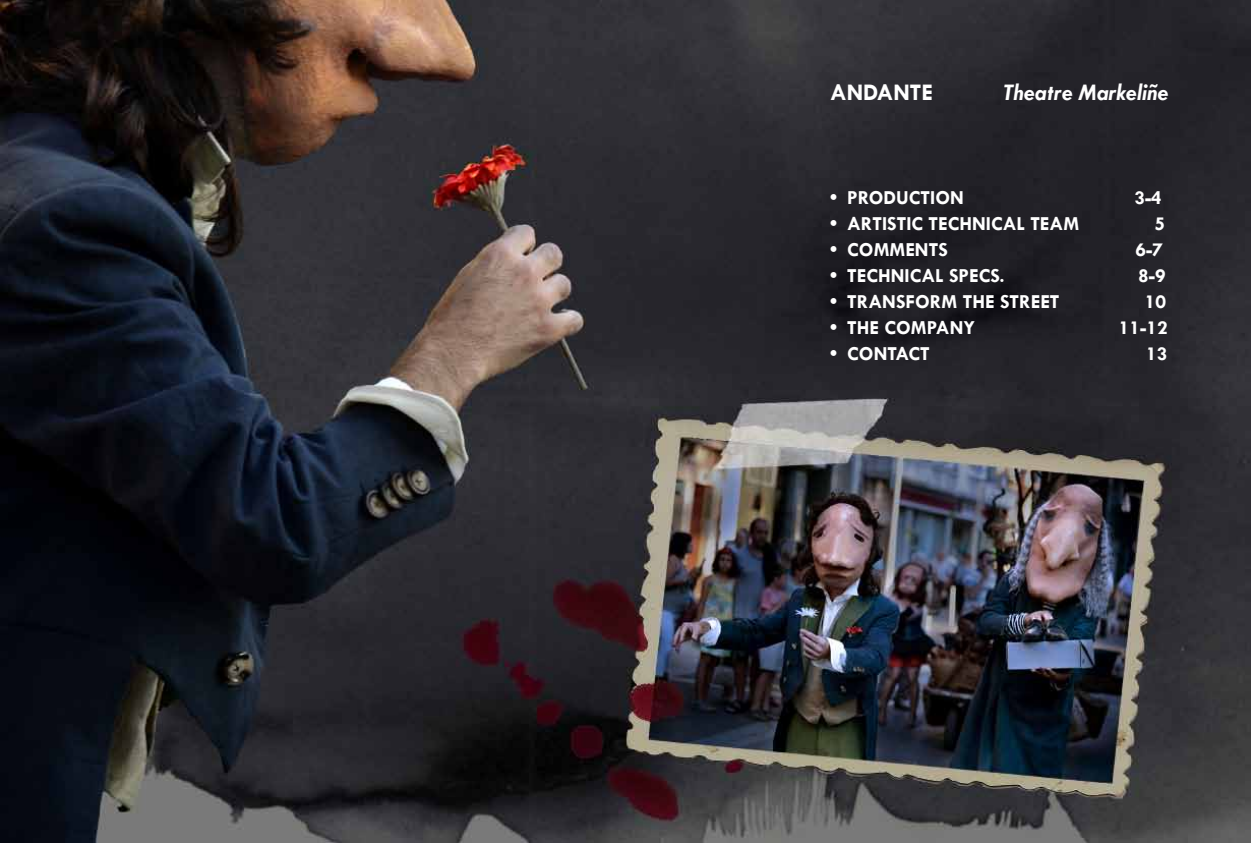
<style>
.page{position:relative;width:1251px;height:843px;background:#fff}
.page>*{position:absolute;margin:0;border:0;box-sizing:border-box;transform-origin:0 0}
.t1{font:italic 700 24px "Tw Cen";color:#fff}
.t2{font:700 24px "Tw Cen";color:#fff}
.t3{font:700 20px "Tw Cen";color:#fff}
</style>
<div class="page">
<img style="left:0;top:0;width:1250px;height:842px">
<p class="t2" style="left:830px;top:78px;width:104px">ANDANTE</p>
<p class="t1" style="left:1002px;top:78px;width:167px">Theatre Markeliñe</p>
<p class="t3" style="left:830px;top:186px;width:135px">• PRODUCTION</p>
<p class="t3" style="left:1134px;top:186px;width:29px">3-4</p>
<p class="t3" style="left:830px;top:212px;width:250px">• ARTISTIC TECHNICAL TEAM</p>
<p class="t3" style="left:1154px;top:212px;width:12px">5</p>
<p class="t3" style="left:830px;top:238px;width:119px">• COMMENTS</p>
<p class="t3" style="left:1135px;top:238px;width:29px">6-7</p>
<p class="t3" style="left:830px;top:264px;width:176px">• TECHNICAL SPECS.</p>
<p class="t3" style="left:1137px;top:264px;width:29px">8-9</p>
<p class="t3" style="left:830px;top:290px;width:231px">• TRANSFORM THE STREET</p>
<p class="t3" style="left:1144px;top:290px;width:23px">10</p>
<p class="t3" style="left:830px;top:316px;width:146px">• THE COMPANY</p>
<p class="t3" style="left:1118px;top:316px;width:50px">11-12</p>
<p class="t3" style="left:830px;top:342px;width:101px">• CONTACT</p>
<p class="t3" style="left:1145px;top:342px;width:23px">13</p>
</div>
